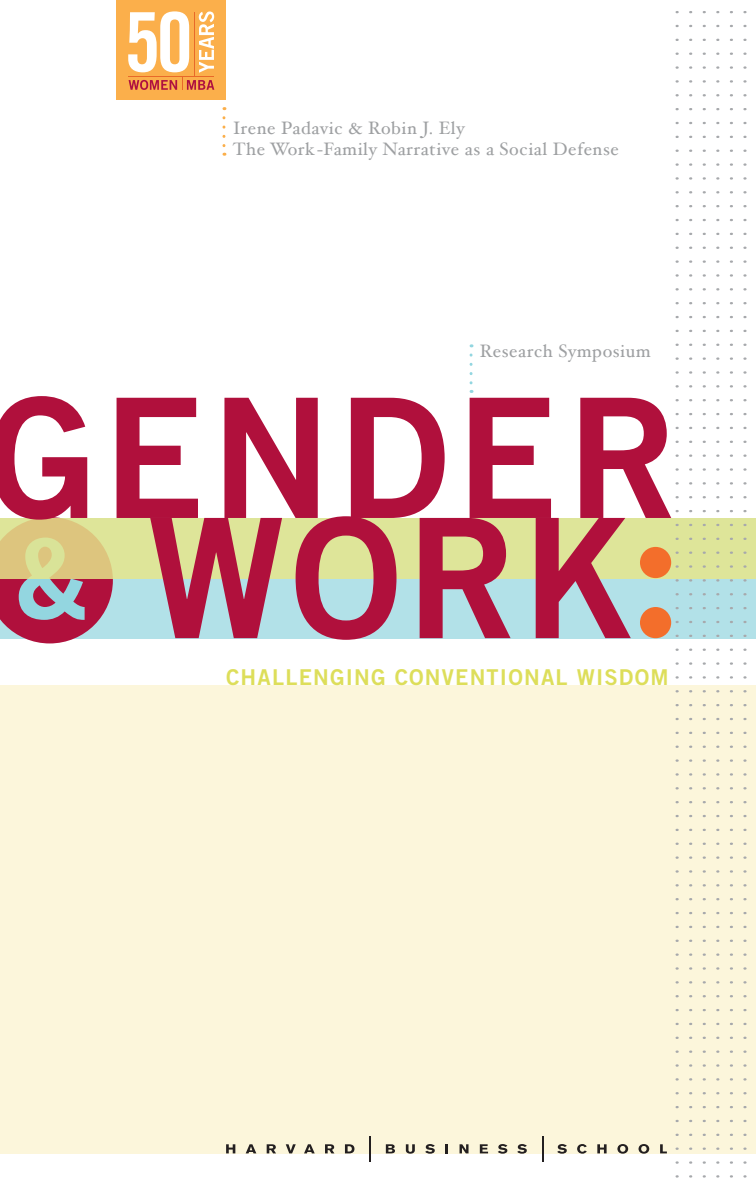
<style>
.page{position:relative;width:756px;height:1188px;background:#fff}
.page>*{position:absolute;margin:0;border:0;box-sizing:border-box;transform-origin:0 0}
.t1{font:166.5px "Trade Gothic Bold Two";letter-spacing:.035em;color:#b0103c}
.t2{font:111px "Trade Gothic Bold Two";color:#93d6e0}
.t3{font:21.75px "Trade Gothic Bold Two";letter-spacing:.055em;color:#ddde5a}
.t4{font:18px "Hoefler Text";letter-spacing:.03em;color:#9ea0a2}
</style>
<div class="page">
<div style="left:0;top:685px;width:756px;height:468px;background:#fcf6db"></div>
<div style="left:0;top:518px;width:756px;height:120px;background:#b2e1e8"></div>
<svg style="left:226px;top:1144px;width:9px;height:9px"></svg>
<svg style="left:246px;top:1144px;width:10px;height:9px"></svg>
<svg style="left:267px;top:1144px;width:9px;height:9px"></svg>
<svg style="left:286px;top:1144px;width:10px;height:9px"></svg>
<svg style="left:304px;top:1144px;width:11px;height:9px"></svg>
<svg style="left:325px;top:1144px;width:9px;height:9px"></svg>
<svg style="left:345px;top:1144px;width:9px;height:9px"></svg>
<svg style="left:386px;top:1144px;width:9px;height:9px"></svg>
<svg style="left:406px;top:1144px;width:9px;height:10px"></svg>
<svg style="left:425px;top:1144px;width:10px;height:10px"></svg>
<svg style="left:446px;top:1144px;width:2px;height:9px"></svg>
<svg style="left:460px;top:1144px;width:9px;height:9px"></svg>
<svg style="left:480px;top:1144px;width:8px;height:9px"></svg>
<svg style="left:498px;top:1144px;width:9px;height:10px"></svg>
<svg style="left:517px;top:1144px;width:10px;height:10px"></svg>
<svg style="left:557px;top:1144px;width:10px;height:10px"></svg>
<svg style="left:577px;top:1144px;width:10px;height:10px"></svg>
<svg style="left:597px;top:1144px;width:10px;height:9px"></svg>
<svg style="left:617px;top:1144px;width:11px;height:10px"></svg>
<svg style="left:639px;top:1144px;width:10px;height:10px"></svg>
<svg style="left:660px;top:1144px;width:7px;height:9px"></svg>
<svg style="left:542px;top:1136px;width:1px;height:26px"></svg>
<svg style="left:369px;top:1136px;width:1px;height:26px"></svg>
<svg style="left:470px;top:355px;width:3px;height:38px"></svg>
<svg style="left:0;top:517px;width:113px;height:126px"></svg>
<div style="left:117px;top:0;width:109px;height:100px;background:#fbaf4b"></div>
<svg style="left:128px;top:11px;width:86px;height:79px"></svg>
<svg style="left:0;top:518px;width:756px;height:60px;fill:#dee599"></svg>
<div style="left:640px;top:547px;width:31px;height:31px;background:#f36e2b;border-radius:50%"></div>
<div style="left:640px;top:607px;width:31px;height:31px;background:#f36e2b;border-radius:50%"></div>
<svg style="left:222px;top:118px;width:3px;height:38px"></svg>
<p class="t4" style="left:233px;top:117px;width:233px">Irene Padavic &amp; Robin J. Ely</p>
<p class="t4" style="left:233px;top:138px;width:387px">The Work-Family Narrative as a Social Defense</p>
<p class="t4" style="left:480px;top:340px;width:172px">Research Symposium</p>
<p class="t1" style="left:-14px;top:355px;width:693px">GENDER</p>
<p class="t1" style="left:147px;top:475px;width:488px">WORK</p>
<p class="t2" style="left:14px;top:510px;width:76px">&amp;</p>
<p class="t3" style="left:226px;top:663px;width:444px">CHALLENGING CONVENTIONAL WISDOM</p>
</div>
